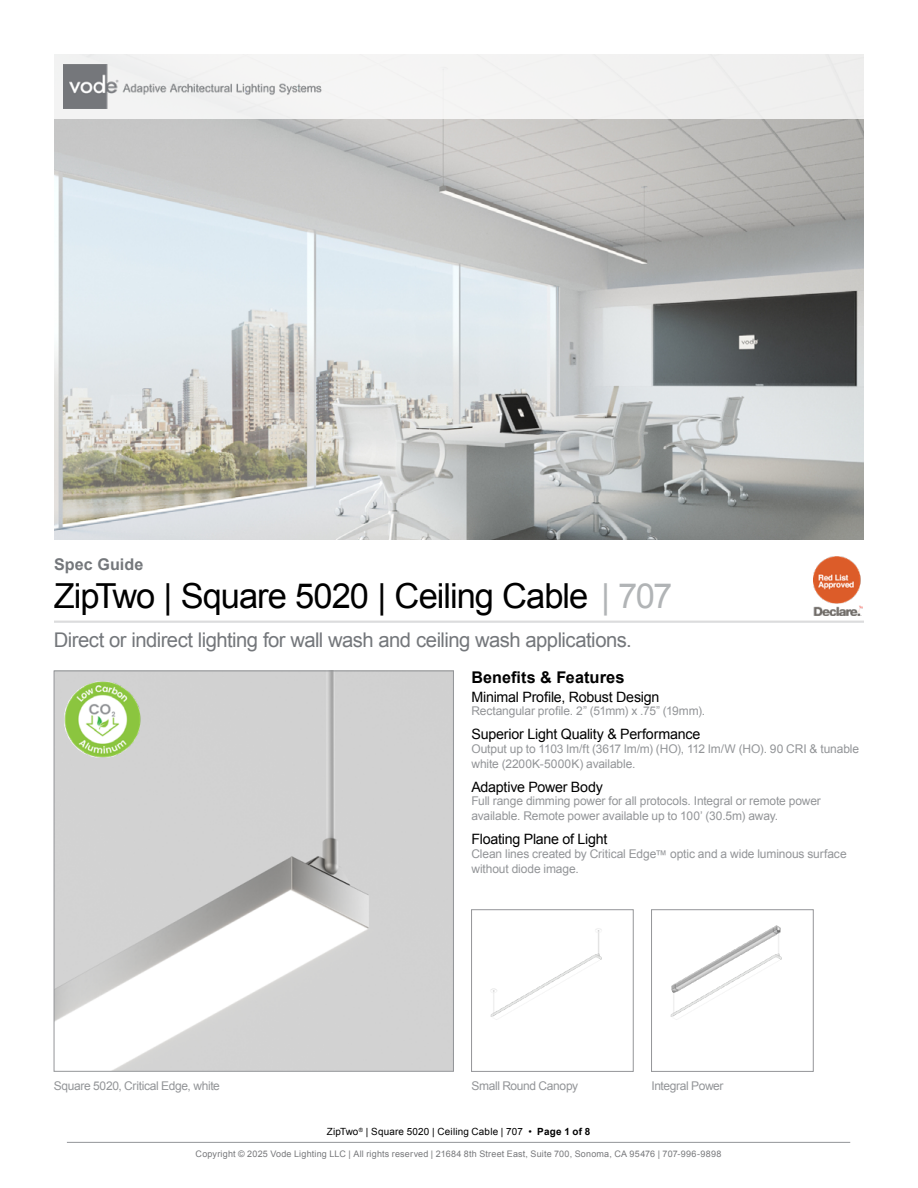
<style>
.page{position:relative;width:918px;height:1188px;background:#fff}
.page>*{position:absolute;margin:0;border:0;box-sizing:border-box;transform-origin:0 0}
.t1{font:34.5px "Arial";letter-spacing:-.03em;color:#000}
.t2{font:20.25px "Arial";letter-spacing:-.025em;color:#74777b}
.t3{font:700 16.2px "Arial";letter-spacing:.005em;color:#000}
.t4{font:700 16.2px "Arial";letter-spacing:.005em;color:#74777b}
.t5{font:14.25px "Arial";letter-spacing:-.015em;color:#000}
.t6{font:12px/15px "Arial";letter-spacing:-.01em;color:#939598}
.t7{font:12px "Arial";letter-spacing:-.03em;color:#939598}
.t8{font:9.9px "Arial";letter-spacing:.015em;color:#000}
.t9{font:9px "Arial";letter-spacing:.02em;color:#77787b}
.s1{color:#b1b4b6}
.s2{font-size:16.5px}
.s3{font-weight:700}
</style>
<div class="page">
<hr style="left:67px;top:1142px;width:783px;height:1px;background:#939598">
<hr style="left:54px;top:621px;width:810px;height:2px;background:#9d9fa2">
<img style="left:54px;top:119px;width:810px;height:421px">
<img style="left:56px;top:673px;width:396px;height:396px">
<img style="left:670px;top:925px;width:112px;height:95px">
<div style="left:651px;top:910px;width:162px;height:162px;border:1px solid #949598"></div>
<img style="left:490px;top:928px;width:112px;height:92px">
<div style="left:471px;top:910px;width:162px;height:162px;border:1px solid #949598"></div>
<img style="left:814px;top:556px;width:48px;height:59px">
<img style="left:54px;top:671px;width:97px;height:97px">
<div style="left:54px;top:54px;width:810px;height:65px;background:#f3f2f2"></div>
<img style="left:64px;top:64px;width:258px;height:44px">
<h3 class="t4" style="left:54px;top:553px;width:91px">Spec Guide</h3>
<h1 class="t1" style="left:54px;top:574px;width:620px">ZipTwo | Square 5020 | Ceiling Cable <span class="s1">| 707</span></h1>
<h2 class="t2" style="left:54px;top:626px;width:580px">Direct or indirect lighting for wall wash and ceiling wash applications.</h2>
<p class="t7" style="left:54px;top:1078px;width:168px">Square 5020, Critical Edge, white</p>
<h3 class="t3" style="left:471px;top:666px;width:155px">Benefits &amp; Fea<span class="s2">tures</span></h3>
<p class="t5" style="left:471px;top:687px;width:190px">Minimal Profile, Robust Design</p>
<p class="t6" style="left:471px;top:704px;width:235px">Rectangular profile. 2” (51mm) x .75” (19mm).</p>
<p class="t5" style="left:471px;top:725px;width:231px">Superior Light Quality &amp; Performance</p>
<p class="t6" style="left:471px;top:741px;width:389px">Output up to 1103 lm/ft (3617 lm/m) (HO), 112 lm/W (HO). 90 CRI &amp; tunable white (2200K-5000K) available.</p>
<p class="t5" style="left:471px;top:777px;width:133px">Adaptive Power Body</p>
<p class="t6" style="left:471px;top:794px;width:351px">Full range dimming power for all protocols. Integral or remote power available. Remote power available up to 100’ (30.5m) away.</p>
<p class="t5" style="left:471px;top:830px;width:138px">Floating Plane of Light</p>
<p class="t6" style="left:471px;top:846px;width:377px">Clean lines created by Critical Edge™ optic and a wide luminous surface without diode image.</p>
<p class="t7" style="left:471px;top:1078px;width:108px">Small Round Canopy</p>
<p class="t7" style="left:651px;top:1078px;width:74px">Integral Power</p>
<p class="t8" style="left:327px;top:1125px;width:265px">ZipTwo<sup>®</sup> | Square 5020 | Ceiling Cable | 707 • <span class="s3">Page 1 of 8</span></p>
<p class="t9" style="left:196px;top:1148px;width:527px">Copyright © 2025 Vode Lighting LLC | All rights reserved | 21684 8th Street East, Suite 700, Sonoma, CA 95476 | 707-996-9898</p>
</div>
